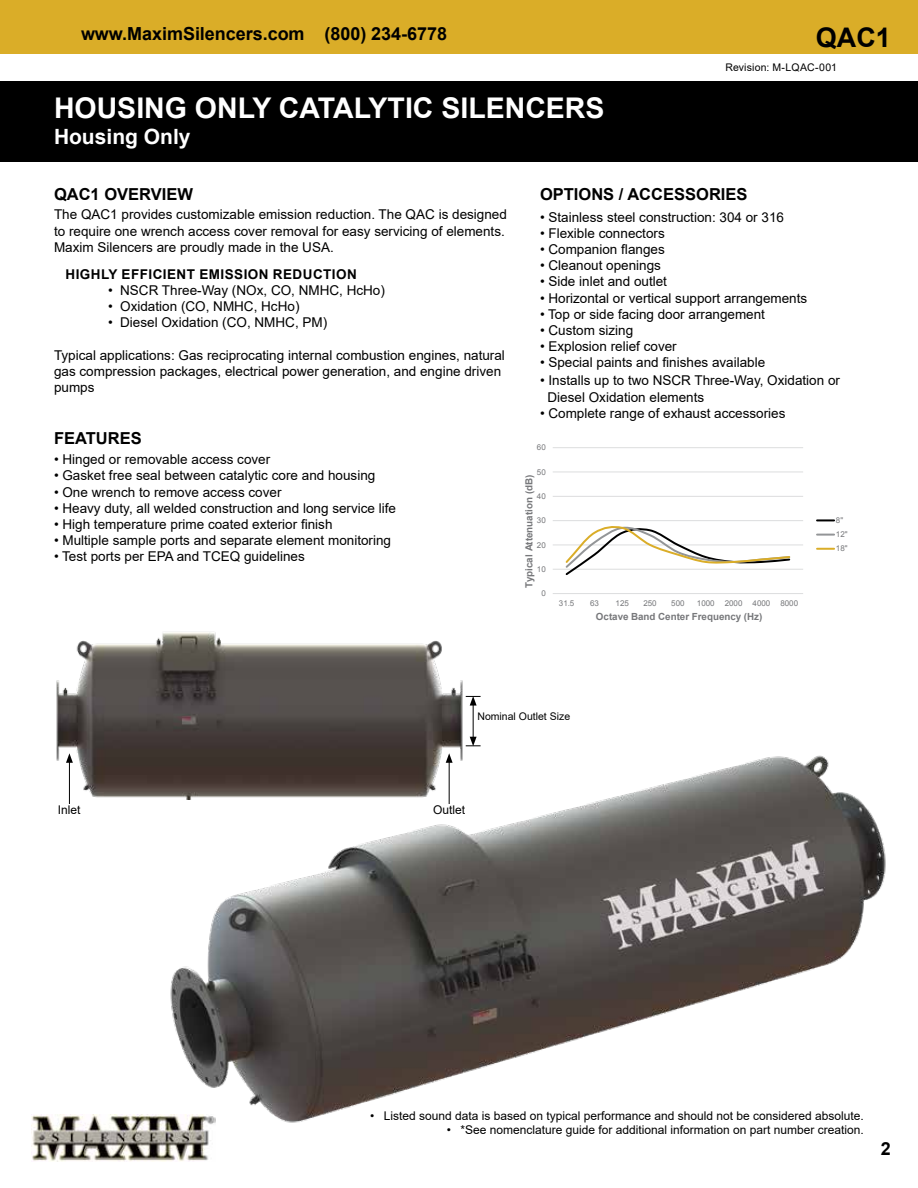
<style>
.page{position:relative;width:918px;height:1188px;background:#fff}
.page>*{position:absolute;margin:0;border:0;box-sizing:border-box;transform-origin:0 0}
.t1{font:700 28.5px "Arial";color:#fff}
.t2{font:700 27px "Arial";color:#000}
.t3{font:700 21px "Arial";color:#fff}
.t4{font:700 18px "Arial";color:#000}
.t5{font:700 16.5px "Arial";color:#000}
.t6{font:13.5px/16.2px "Arial";color:#000}
.t7{font:700 13.5px "Arial";letter-spacing:.035em;color:#000}
.t8{font:12px "Arial";color:#000}
.t9{font:10.5px "Arial";color:#000}
.t10{font:700 9.75px "Arial";letter-spacing:-.005em;color:#77787b}
.t11{font:7.95px/14.1px "Arial";color:#77787b}
</style>
<div class="page">
<div style="left:0;top:0;width:918px;height:54px;background:#daad28"></div>
<div style="left:0;top:81px;width:918px;height:81px;background:#000"></div>
<img style="left:31px;top:1114px;width:177px;height:47px">
<hr style="left:553px;top:569px;width:250px;height:1px;background:#dcddde">
<hr style="left:553px;top:545px;width:250px;height:1px;background:#dcddde">
<hr style="left:553px;top:520px;width:250px;height:1px;background:#dcddde">
<hr style="left:553px;top:496px;width:250px;height:1px;background:#dcddde">
<hr style="left:553px;top:472px;width:250px;height:1px;background:#dcddde">
<hr style="left:553px;top:447px;width:250px;height:1px;background:#dcddde">
<hr style="left:553px;top:593px;width:250px;height:1px;background:#dcddde">
<svg style="left:564px;top:526px;width:227px;height:49px"></svg>
<svg style="left:817px;top:519px;width:17px;height:2px"></svg>
<svg style="left:817px;top:534px;width:17px;height:2px"></svg>
<svg style="left:817px;top:548px;width:17px;height:2px"></svg>
<img style="left:151px;top:724px;width:735px;height:421px">
<hr style="left:69px;top:760px;width:1px;height:48px;background:#000">
<div style="left:57px;top:804px;width:25px;height:11px;background:#fff"></div>
<hr style="left:449px;top:760px;width:1px;height:48px;background:#000">
<div style="left:432px;top:804px;width:35px;height:11px;background:#fff"></div>
<hr style="left:473px;top:703px;width:1px;height:36px;background:#000">
<svg style="left:467px;top:737px;width:14px;height:9px"></svg>
<svg style="left:467px;top:696px;width:14px;height:10px"></svg>
<div style="left:476px;top:711px;width:113px;height:15px;background:#fff"></div>
<img style="left:56px;top:632px;width:411px;height:168px">
<h3 class="t4" style="left:81px;top:21px;width:368px">www.MaximSilencers.com (800) 234-6778</h3>
<h1 class="t1" style="left:54px;top:88px;width:552px">HOUSING ONLY CATALYTIC SILENCERS</h1>
<h3 class="t3" style="left:54px;top:122px;width:138px">Housing Only</h3>
<h2 class="t2" style="left:816px;top:18px;width:77px">QAC1</h2>
<p class="t9" style="left:725px;top:60px;width:113px">Revision: M-LQAC-001</p>
<p class="t5" style="left:54px;top:183px;width:141px">QAC1 OVERVIEW</p>
<p class="t6" style="left:54px;top:206px;width:454px">The QAC1 provides customizable emission reduction. The QAC is designed to require one wrench access cover removal for easy servicing of elements.<br>Maxim Silencers are proudly made in the USA.</p>
<p class="t7" style="left:65px;top:264px;width:293px">HIGHLY EFFICIENT EMISSION REDUCTION</p>
<p class="t6" style="left:108px;top:282px;width:278px">• NSCR Three-Way (NOx, CO, NMHC, HcHo)</p>
<p class="t6" style="left:108px;top:298px;width:193px">• Oxidation (CO, NMHC, HcHo)</p>
<p class="t6" style="left:108px;top:314px;width:221px">• Diesel Oxidation (CO, NMHC, PM)</p>
<p class="t6" style="left:54px;top:347px;width:452px">Typical applications: Gas reciprocating internal combustion engines, natural gas compression packages, electrical power generation, and engine driven pumps</p>
<p class="t5" style="left:54px;top:427px;width:89px">FEATURES</p>
<p class="t6" style="left:54px;top:451px;width:218px">• Hinged or removable access cover</p>
<p class="t6" style="left:54px;top:467px;width:323px">• Gasket free seal between catalytic core and housing</p>
<p class="t6" style="left:54px;top:484px;width:229px">• One wrench to remove access cover</p>
<p class="t6" style="left:54px;top:500px;width:344px">• Heavy duty, all welded construction and long service life</p>
<p class="t6" style="left:54px;top:516px;width:280px">• High temperature prime coated exterior finish</p>
<p class="t6" style="left:54px;top:532px;width:339px">• Multiple sample ports and separate element monitoring</p>
<p class="t6" style="left:54px;top:548px;width:252px">• Test ports per EPA and TCEQ guidelines</p>
<p class="t5" style="left:540px;top:183px;width:209px">OPTIONS / ACCESSORIES</p>
<p class="t6" style="left:540px;top:209px;width:246px">• Stainless steel construction: 304 or 316</p>
<p class="t6" style="left:540px;top:225px;width:126px">• Flexible connectors</p>
<p class="t6" style="left:540px;top:241px;width:126px">• Companion flanges</p>
<p class="t6" style="left:540px;top:257px;width:123px">• Cleanout openings</p>
<p class="t6" style="left:540px;top:273px;width:129px">• Side inlet and outlet</p>
<p class="t6" style="left:540px;top:290px;width:269px">• Horizontal or vertical support arrangements</p>
<p class="t6" style="left:540px;top:306px;width:227px">• Top or side facing door arrangement</p>
<p class="t6" style="left:540px;top:322px;width:95px">• Custom sizing</p>
<p class="t6" style="left:540px;top:338px;width:138px">• Explosion relief cover</p>
<p class="t6" style="left:540px;top:354px;width:227px">• Special paints and finishes available</p>
<p class="t6" style="left:548px;top:371px;width:294px;line-height:17.2px;text-indent:-8px">• Installs up to two NSCR Three-Way, Oxidation or<br>Diesel Oxidation elements</p>
<p class="t6" style="left:540px;top:405px;width:247px">• Complete range of exhaust accessories</p>
<p class="t11" style="left:537px;top:440px;width:10px">60</p>
<p class="t11" style="left:537px;top:465px;width:10px">50</p>
<p class="t10" style="left:522px;top:588px;width:114px;rotate:-90deg">pyT Al aci net t u oi ta n d( B )</p>
<p class="t11" style="left:537px;top:489px;width:10px">40</p>
<p class="t11" style="left:537px;top:513px;width:10px">30</p>
<p class="t11" style="left:537px;top:538px;width:10px">20</p>
<p class="t11" style="left:537px;top:562px;width:10px">10</p>
<p class="t11" style="left:541px;top:586px;width:6px">0</p>
<p class="t11" style="left:559px;top:596px;width:17px">31.5</p>
<p class="t11" style="left:590px;top:596px;width:10px">63</p>
<p class="t11" style="left:616px;top:596px;width:15px">125</p>
<p class="t11" style="left:643px;top:596px;width:15px">250</p>
<p class="t11" style="left:671px;top:596px;width:15px">500</p>
<p class="t11" style="left:697px;top:596px;width:19px">1000</p>
<p class="t11" style="left:725px;top:596px;width:19px">2000</p>
<p class="t11" style="left:753px;top:596px;width:19px">4000</p>
<p class="t11" style="left:780px;top:596px;width:19px">8000</p>
<p class="t10" style="left:596px;top:610px;width:168px">Octave Band Center Frequency (Hz)</p>
<p class="t11" style="left:836px;top:513px;width:13px">8"<br>12"<br>18"</p>
<p class="t9" style="left:477px;top:709px;width:94px">Nominal Outlet Size</p>
<p class="t8" style="left:58px;top:801px;width:24px">Inlet</p>
<p class="t8" style="left:433px;top:801px;width:34px">Outlet</p>
<p class="t8" style="left:370px;top:1107px;width:495px">• Listed sound data is based on typical performance and should not be considered absolute.</p>
<p class="t8" style="left:447px;top:1122px;width:419px">• *See nomenclature guide for additional information on part number creation.</p>
<h3 class="t4" style="left:881px;top:1136px;width:12px">2</h3>
</div>
